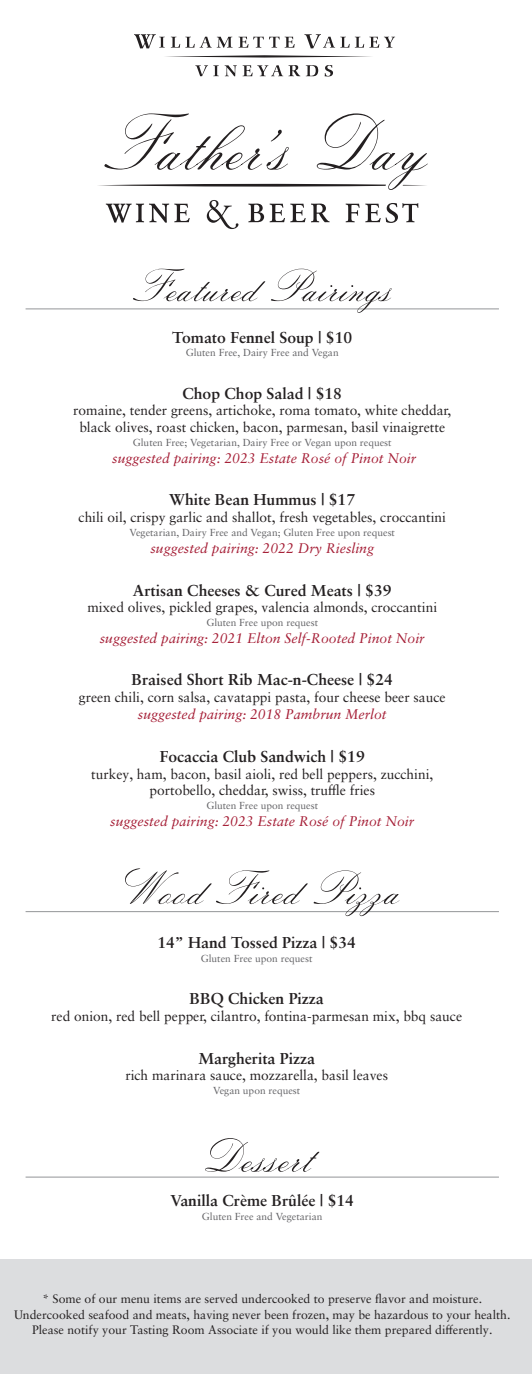
<style>
.page{position:relative;width:532px;height:1374px;background:#fff}
.page>*{position:absolute;margin:0;border:0;box-sizing:border-box;transform-origin:0 0}
.Menu_Item{font:700 15.75px "Sabon LT Pro";color:#231f20}
.Description{font:14px "Sabon LT Pro";color:#231f20}
.Disclaimer{font:italic 14px "Sabon LT Pro";color:#a51d35}
.t1{font:12.25px/15.8px "Sabon LT Pro";color:#231f20;text-align:center}
.Disclaimer-2{font:10.15px "Sabon LT Pro";color:#636366}
</style>
<div class="page">
<div style="left:0;top:1258px;width:530px;height:115px;background:#dcdddf"></div>
<hr style="left:26px;top:308px;width:472px;height:1px;background:#939598">
<svg style="left:133px;top:269px;width:258px;height:44px"></svg>
<hr style="left:26px;top:911px;width:472px;height:1px;background:#939598">
<svg style="left:125px;top:868px;width:274px;height:48px"></svg>
<hr style="left:26px;top:1176px;width:472px;height:1px;background:#939598">
<svg style="left:205px;top:1138px;width:114px;height:33px"></svg>
<svg style="left:134px;top:34px;width:260px;height:42px"></svg>
<svg style="left:98px;top:113px;width:329px;height:116px"></svg>
<hr style="left:530px;top:1258px;width:1px;height:115px;background:#dcdddf">
<p class="Menu_Item" style="left:172px;top:327px;width:181px">Tomato Fennel Soup | $10</p>
<p class="Disclaimer-2" style="left:185px;top:346px;width:154px">Gluten Free, Dairy Free and Vegan</p>
<p class="Menu_Item" style="left:182px;top:383px;width:161px">Chop Chop Salad | $18</p>
<p class="Description" style="left:73px;top:401px;width:379px">romaine, tender greens, artichoke, roma tomato, white cheddar,</p>
<p class="Description" style="left:79px;top:418px;width:367px">black olives, roast chicken, bacon, parmesan, basil vinaigrette</p>
<p class="Disclaimer-2" style="left:133px;top:435px;width:260px">Gluten Free; Vegetarian, Dairy Free or Vegan upon request</p>
<p class="Disclaimer" style="left:112px;top:449px;width:305px">suggested pairing: 2023 Estate Rosé of Pinot Noir</p>
<p class="Menu_Item" style="left:169px;top:490px;width:187px">White Bean Hummus | $17</p>
<p class="Description" style="left:78px;top:508px;width:368px">chili oil, crispy garlic and shallot, fresh vegetables, croccantini</p>
<p class="Disclaimer-2" style="left:129px;top:526px;width:267px">Vegetarian, Dairy Free and Vegan; Gluten Free upon request</p>
<p class="Disclaimer" style="left:150px;top:539px;width:225px">suggested pairing: 2022 Dry Riesling</p>
<p class="Menu_Item" style="left:133px;top:580px;width:260px">Artisan Cheeses &amp; Cured Meats | $39</p>
<p class="Description" style="left:87px;top:598px;width:351px">mixed olives, pickled grapes, valencia almonds, croccantini</p>
<p class="Disclaimer-2" style="left:206px;top:616px;width:113px">Gluten Free upon request</p>
<p class="Disclaimer" style="left:100px;top:629px;width:326px">suggested pairing: 2021 Elton Self-Rooted Pinot Noir</p>
<p class="Menu_Item" style="left:131px;top:670px;width:262px">Braised Short Rib Mac-n-Cheese | $24</p>
<p class="Description" style="left:79px;top:688px;width:367px">green chili, corn salsa, cavatappi pasta, four cheese beer sauce</p>
<p class="Disclaimer" style="left:138px;top:705px;width:250px">suggested pairing: 2018 Pambrun Merlot</p>
<p class="Menu_Item" style="left:159px;top:746px;width:206px">Focaccia Club Sandwich | $19</p>
<p class="Description" style="left:91px;top:764px;width:343px">turkey, ham, bacon, basil aioli, red bell peppers, zucchini,</p>
<p class="Description" style="left:149px;top:781px;width:227px">portobello, cheddar, swiss, truffle fries</p>
<p class="Disclaimer-2" style="left:206px;top:799px;width:113px">Gluten Free upon request</p>
<p class="Disclaimer" style="left:110px;top:812px;width:305px">suggested pairing: 2023 Estate Rosé of Pinot Noir</p>
<p class="Menu_Item" style="left:157px;top:932px;width:200px">14” Hand Tossed Pizza | $34</p>
<p class="Disclaimer-2" style="left:200px;top:951px;width:113px">Gluten Free upon request</p>
<p class="Menu_Item" style="left:189px;top:988px;width:135px">BBQ Chicken Pizza</p>
<p class="Description" style="left:51px;top:1007px;width:412px">red onion, red bell pepper, cilantro, fontina-parmesan mix, bbq sauce</p>
<p class="Menu_Item" style="left:198px;top:1048px;width:118px">Margherita Pizza</p>
<p class="Description" style="left:125px;top:1066px;width:264px">rich marinara sauce, mozzarella, basil leaves</p>
<p class="Disclaimer-2" style="left:213px;top:1083px;width:88px">Vegan upon request</p>
<p class="Menu_Item" style="left:170px;top:1190px;width:185px">Vanilla Crème Brûlée | $14</p>
<p class="Disclaimer-2" style="left:202px;top:1209px;width:122px">Gluten Free and Vegetarian</p>
<p class="t1" style="left:14px;top:1289px;width:497px">* Some of our menu items are served undercooked to preserve flavor and moisture.<br>Undercooked seafood and meats, having never been frozen, may be hazardous to your health.<br>Please notify your Tasting Room Associate if you would like them prepared differently.</p>
</div>
